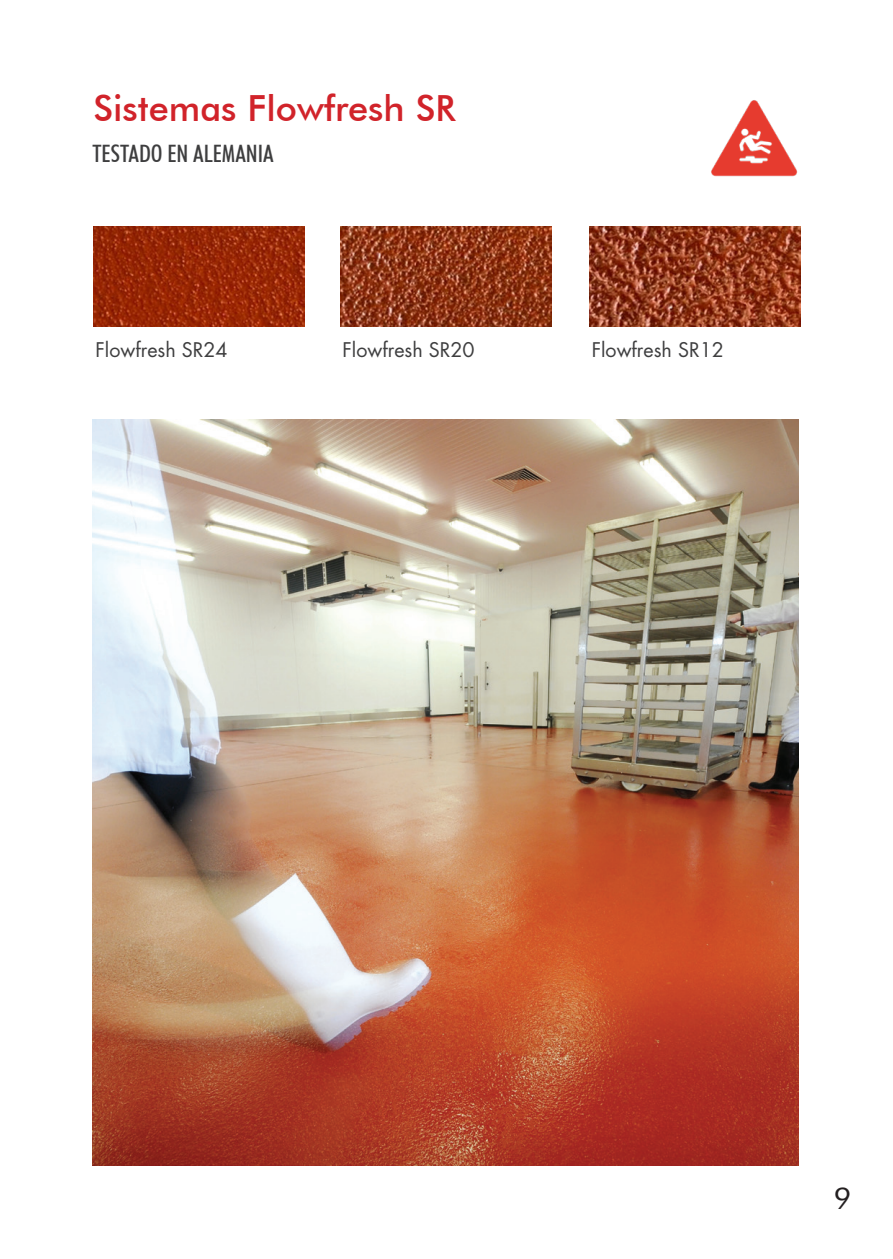
<style>
.page{position:relative;width:893px;height:1259px;background:#fff}
.page>*{position:absolute;margin:0;border:0;box-sizing:border-box;transform-origin:0 0}
.t1{font:500 36px "Futura BT";color:#d1232a}
.t2{font:30px "Futura BT";color:#231f20}
.t3{font:500 condensed 24px "Futura BT";color:#3e3e3f}
.t4{font:19.8px "Futura";color:#3e3e3f}
</style>
<div class="page">
<img style="left:93px;top:420px;width:705px;height:745px">
<img style="left:93px;top:226px;width:211px;height:101px">
<img style="left:340px;top:226px;width:211px;height:101px">
<img style="left:590px;top:226px;width:210px;height:101px">
<img style="left:711px;top:100px;width:87px;height:77px">
<p class="t1" style="left:93px;top:86px;width:364px">Sistemas Flowfresh SR</p>
<p class="t3" style="left:92px;top:139px;width:183px">TESTADO EN ALEMANIA</p>
<p class="t4" style="left:96px;top:335px;width:134px">Flowfresh SR24</p>
<p class="t4" style="left:343px;top:335px;width:134px">Flowfresh SR20</p>
<p class="t4" style="left:592px;top:335px;width:134px">Flowfresh SR12</p>
<h2 class="t2" style="left:834px;top:1180px;width:19px">9</h2>
</div>
